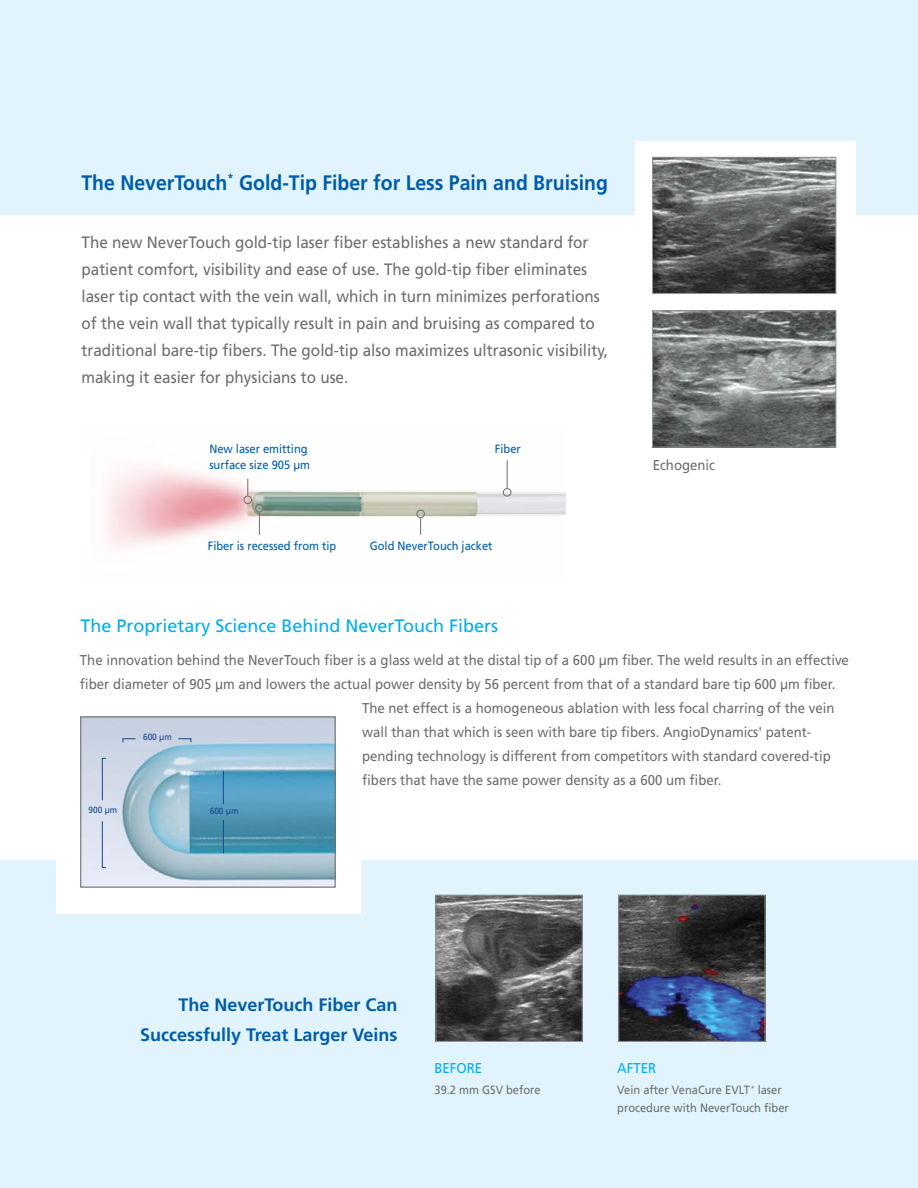
<style>
.page{position:relative;width:918px;height:1188px;background:#fff}
.page>*{position:absolute;margin:0;border:0;box-sizing:border-box;transform-origin:0 0}
.t1{font:700 21px "Frutiger LT Std";color:#005daa;scale:.93 1}
.t2{font:700 18px/30px "Frutiger LT Std";color:#005daa;text-align:right}
.t3{font:18px "Frutiger LT Std";color:#00aeef}
.t4{font:16.5px/27px "Frutiger LT Std";color:#6d6e71;scale:.93 1}
.t5{font:14.25px "Frutiger LT Std";color:#6d6e71;scale:.93 1}
.t6{font:14.25px "Frutiger LT Std";color:#00aeef;scale:.93 1}
.t7{font:12px/16.5px "Frutiger LT Std";color:#005daa;scale:.93 1}
.t8{font:12px/18px "Frutiger LT Std";color:#6d6e71;scale:.93 1}
.t9{font:9px "Frutiger LT Std";color:#1a468d;scale:.93 1}
</style>
<div class="page">
<div style="left:0;top:860px;width:918px;height:328px;background:#e1f4fd"></div>
<div style="left:56px;top:746px;width:305px;height:168px;background:#fff"></div>
<img style="left:106px;top:460px;width:459px;height:88px">
<div style="left:416px;top:510px;width:9px;height:8px;border:1px solid #6d6e71;border-radius:50%"></div>
<svg style="left:420px;top:518px;width:1px;height:17px"></svg>
<div style="left:503px;top:488px;width:8px;height:8px;border:1px solid #6d6e71;border-radius:50%"></div>
<svg style="left:507px;top:460px;width:1px;height:28px"></svg>
<div style="left:244px;top:496px;width:8px;height:8px;border:1px solid #6d6e71;border-radius:50%"></div>
<svg style="left:247px;top:479px;width:1px;height:17px"></svg>
<div style="left:255px;top:504px;width:9px;height:8px;border:1px solid #6d6e71;border-radius:50%"></div>
<svg style="left:259px;top:512px;width:1px;height:23px"></svg>
<div style="left:0;top:0;width:918px;height:214px;background:#e1f4fd"></div>
<div style="left:635px;top:141px;width:221px;height:176px;background:#fff"></div>
<img style="left:654px;top:312px;width:180px;height:133px">
<div style="left:652px;top:310px;width:184px;height:137px;border:1px solid #939598"></div>
<img style="left:654px;top:159px;width:180px;height:133px">
<div style="left:652px;top:157px;width:184px;height:137px;border:1px solid #939598"></div>
<img style="left:438px;top:897px;width:142px;height:143px">
<div style="left:436px;top:895px;width:146px;height:147px;border:1px solid #939598"></div>
<img style="left:621px;top:897px;width:142px;height:143px">
<div style="left:619px;top:895px;width:146px;height:147px;border:1px solid #939598"></div>
<img style="left:82px;top:718px;width:252px;height:168px">
<div style="left:80px;top:716px;width:256px;height:172px;border:1px solid #6d6e71"></div>
<hr style="left:223px;top:771px;width:1px;height:33px;background:#1a468d">
<svg style="left:178px;top:738px;width:14px;height:5px"></svg>
<svg style="left:102px;top:758px;width:5px;height:43px"></svg>
<svg style="left:122px;top:738px;width:14px;height:5px"></svg>
<svg style="left:102px;top:821px;width:5px;height:47px"></svg>
<hr style="left:223px;top:820px;width:1px;height:33px;background:#1a468d">
<h1 class="t1" style="left:82px;top:170px;width:568px">The NeverTouch<sup>*</sup> Gold-Tip Fiber for Less Pain and Bruising</h1>
<p class="t4" style="left:82px;top:229px;width:568px">The new NeverTouch gold-tip laser fiber establishes a new standard for patient comfort, visibility and ease of use. The gold-tip fiber eliminates laser tip contact with the vein wall, which in turn minimizes perforations of the vein wall that typically result in pain and bruising as compared to traditional bare-tip fibers. The gold-tip also maximizes ultrasonic visibility, making it easier for physicians to use.</p>
<p class="t7" style="left:209px;top:441px;width:110px">New laser emitting surface size 905 µm</p>
<p class="t7" style="left:208px;top:538px;width:140px">Fiber is recessed from tip</p>
<p class="t7" style="left:495px;top:441px;width:29px">Fiber</p>
<p class="t7" style="left:370px;top:538px;width:134px">Gold NeverTouch jacket</p>
<p class="t3" style="left:80px;top:615px;width:419px">The Proprietary Science Behind NeverTouch Fibers</p>
<p class="t5" style="left:653px;top:457px;width:69px">Echogenic</p>
<p class="t5" style="left:80px;top:651px;width:828px">The innovation behind the NeverTouch fiber is a glass weld at the distal tip of a 600 µm fiber. The weld results in an effective</p>
<p class="t5" style="left:80px;top:675px;width:814px">fiber diameter of 905 µm and lowers the actual power density by 56 percent from that of a standard bare tip 600 µm fiber.</p>
<p class="t5" style="left:362px;top:699px;width:510px">The net effect is a homogeneous ablation with less focal charring of the vein</p>
<p class="t5" style="left:362px;top:723px;width:484px">wall than that which is seen with bare tip fibers. AngioDynamics' patent-</p>
<p class="t5" style="left:362px;top:747px;width:506px">pending technology is different from competitors with standard covered-tip</p>
<p class="t5" style="left:362px;top:771px;width:388px">fibers that have the same power density as a 600 um fiber.</p>
<p class="t9" style="left:143px;top:732px;width:32px">600 µm</p>
<p class="t9" style="left:89px;top:804px;width:32px">900 µm</p>
<p class="t9" style="left:210px;top:806px;width:32px">600 µm</p>
<p class="t2" style="left:140px;top:990px;width:259px">The NeverTouch Fiber Can<br>Successfully Treat Larger Veins</p>
<p class="t6" style="left:434px;top:1060px;width:53px">BEFORE</p>
<p class="t8" style="left:434px;top:1081px;width:116px">39.2 mm GSV before</p>
<p class="t6" style="left:617px;top:1060px;width:43px">AFTER</p>
<p class="t8" style="left:617px;top:1081px;width:186px">Vein after VenaCure EVLT<sup>*</sup> laser procedure with NeverTouch fiber</p>
</div>
